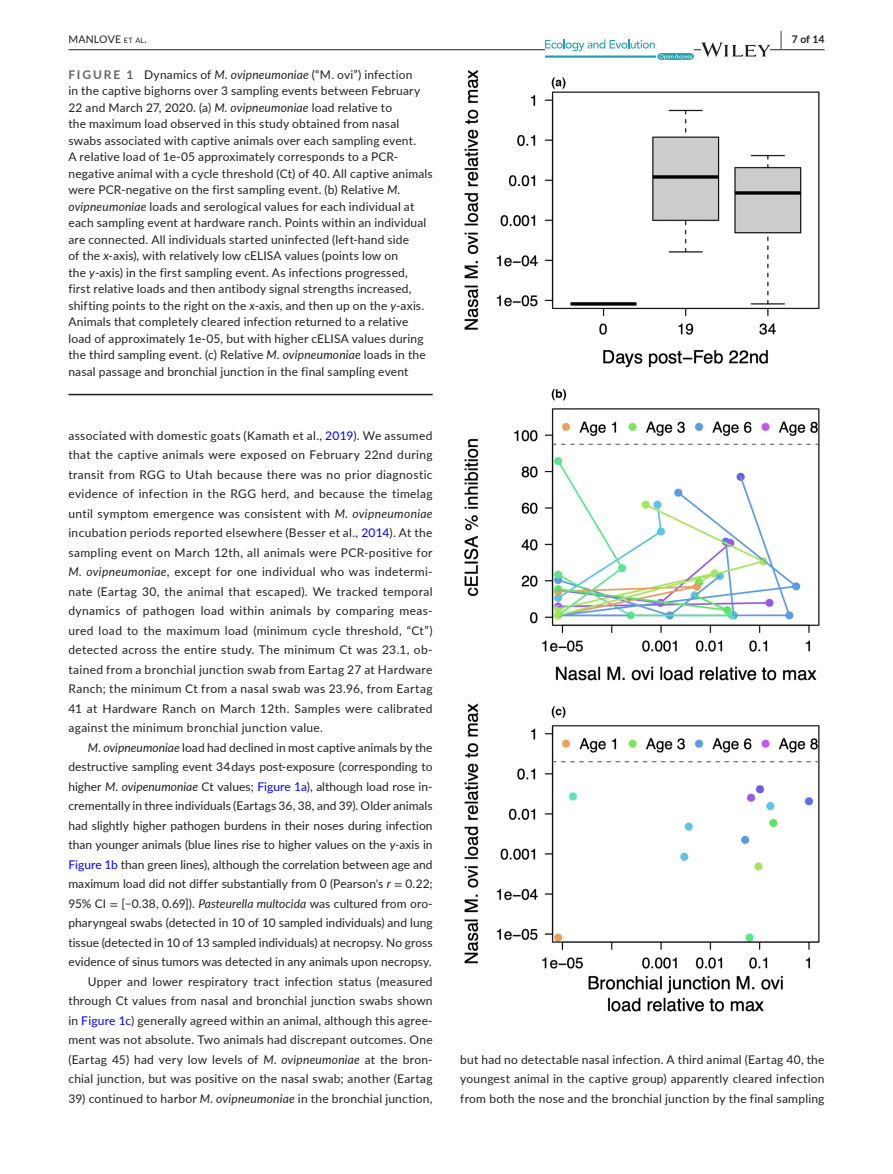
<style>
.page{position:relative;width:893px;height:1174px;background:#fff}
.page>*{position:absolute;margin:0;border:0;box-sizing:border-box;transform-origin:0 0}
.t1{font:12px/19.5px "Lato";letter-spacing:.015em;color:#231f20;text-align:justify}
.t2{font:10.5px "Lato";letter-spacing:.02em;color:#231f20}
.t3{font:700 10.5px "Lato";color:#231f20}
.s1{font-size:7.35px}
.s2{font-size:19.5px}
.s3{font-weight:700;color:#636366}
.s4{font-style:italic}
.s5{color:#00f}
.s6{font-family:"STIX"}
</style>
<div class="page">
<hr style="left:68px;top:49px;width:756px;height:1px;background:#231f20">
<svg style="left:545px;top:39px;width:149px;height:21px"></svg>
<svg style="left:701px;top:42px;width:69px;height:15px"></svg>
<hr style="left:68px;top:394px;width:365px;height:1px;background:#231f20">
<img style="left:464px;top:70px;width:356px;height:942px">
<p class="t2" style="left:68px;top:31px;width:80px">MANLOVE <span class="s1">et al</span>.</p>
<p class="t3" style="left:780px;top:31px;width:46px"><span class="s2">|</span> 7 of 14</p>
<p class="t1" style="left:68px;top:66px;width:366px;line-height:16.5px;text-align:left"><span class="s3">FIGURE 1</span> Dynamics of <span class="s4">M. ovipneumoniae</span> (“M. ovi”) infection<br>in the captive bighorns over 3 sampling events between February 22 and March 27, 2020. (a) <span class="s4">M. ovipneumoniae</span> load relative to<br>the maximum load observed in this study obtained from nasal swabs associated with captive animals over each sampling event.<br>A relative load of 1e-05 approximately corresponds to a PCR&shy;negative animal with a cycle threshold (Ct) of 40. All captive animals were PCR-negative on the first sampling event. (b) Relative <span class="s4">M. ovipneumoniae</span> loads and serological values for each individual at each sampling event at hardware ranch. Points within an individual are connected. All individuals started uninfected (left-hand side<br>of the <span class="s4">x</span>-axis), with relatively low cELISA values (points low on<br>the <span class="s4">y</span>-axis) in the first sampling event. As infections progressed, first relative loads and then antibody signal strengths increased, shifting points to the right on the <span class="s4">x</span>-axis, and then up on the <span class="s4">y</span>-axis.<br>Animals that completely cleared infection returned to a relative load of approximately 1e-05, but with higher cELISA values during the third sampling event. (c) Relative <span class="s4">M. ovipneumoniae</span> loads in the nasal passage and bronchial junction in the final sampling event</p>
<p class="t1" style="left:68px;top:425px;width:366px">associated with domestic goats (Kamath et al., <span class="s5">2019</span>). We assumed that the captive animals were exposed on February 22nd during transit from RGG to Utah because there was no prior diagnostic evidence of infection in the RGG herd, and because the timelag until symptom emergence was consistent with <span class="s4">M. ovipneumoniae </span>incubation periods reported elsewhere (Besser et al., <span class="s5">2014</span>). At the sampling event on March 12th, all animals were PCR-positive for <span class="s4">M. ovipneumoniae</span>, except for one individual who was indetermi&shy;nate (Eartag 30, the animal that escaped). We tracked temporal dynamics of pathogen load within animals by comparing meas&shy;ured load to the maximum load (minimum cycle threshold, “Ct”) detected across the entire study. The minimum Ct was 23.1, ob&shy;tained from a bronchial junction swab from Eartag 27 at Hardware Ranch; the minimum Ct from a nasal swab was 23.96, from Eartag 41 at Hardware Ranch on March 12th. Samples were calibrated against the minimum bronchial junction value.</p>
<p class="t1" style="left:68px;top:737px;width:366px;text-align:right"><span class="s4">M. ovipneumoniae</span> load had declined in most captive animals by the destructive sampling event 34 days post-exposure (corresponding to higher <span class="s4">M. ovipenumoniae</span> Ct values; <span class="s5">Figure 1a</span>), although load rose in&shy;crementally in three individuals (Eartags 36, 38, and 39). Older animals had slightly higher pathogen burdens in their noses during infection than younger animals (blue lines rise to higher values on the <span class="s4">y</span>-axis in <span class="s5">Figure 1b</span> than green lines), although the correlation between age and maximum load did not differ substantially from 0 (Pearson's <span class="s4">r</span> <span class="s6">=</span> 0.22; 95% CI <span class="s6">=</span> [−0.38, 0.69]). <span class="s4">Pasteurella multocida</span> was cultured from oro&shy;pharyngeal swabs (detected in 10 of 10 sampled individuals) and lung tissue (detected in 10 of 13 sampled individuals) at necropsy. No gross evidence of sinus tumors was detected in any animals upon necropsy.<br>Upper and lower respiratory tract infection status (measured through Ct values from nasal and bronchial junction swabs shown in <span class="s5">Figure 1c</span>) generally agreed within an animal, although this agree&shy;ment was not absolute. Two animals had discrepant outcomes. One (Eartag 45) had very low levels of <span class="s4">M. ovipneumoniae</span> at the bron&shy;chial junction, but was positive on the nasal swab; another (Eartag</p>
<p class="t1" style="left:68px;top:1088px;width:366px">39) continued to harbor <span class="s4">M. ovipneumoniae</span> in the bronchial junction,</p>
<p class="t1" style="left:460px;top:1049px;width:366px">but had no detectable nasal infection. A third animal (Eartag 40, the youngest animal in the captive group) apparently cleared infection from both the nose and the bronchial junction by the final sampling</p>
</div>
